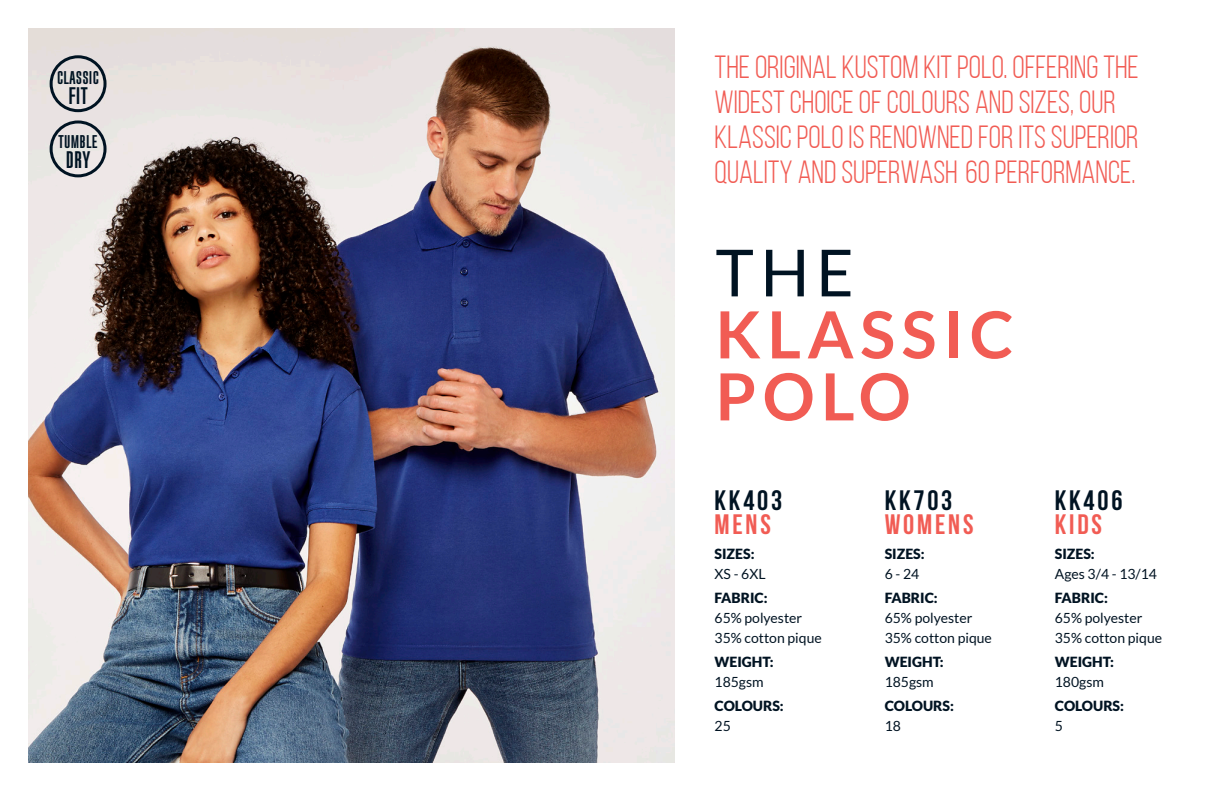
<style>
.page{position:relative;width:1225px;height:791px;background:#fff}
.page>*{position:absolute;margin:0;border:0;box-sizing:border-box;transform-origin:0 0}
.t1{font:700 65px/62px "Lato";letter-spacing:.1em;color:#f15c54}
.t2{font:65px "Lato";color:#001322}
.t3{font:32px/35px "Bebas Neue";color:#f15c54}
.t4{font:700 28px "Bebas Neue";letter-spacing:.1em;color:#001322}
.t5{font:700 28px "Bebas Neue";letter-spacing:.1em;color:#f15c54}
.t6{font:500 24.3px "Ticketbook";letter-spacing:.015em;color:#001322}
.t7{font:500 18.7px "Ticketbook";letter-spacing:.015em;color:#001322}
.t8{font:14px "Lato";color:#001322}
.t9{font:900 14px "Lato";color:#001322}
</style>
<div class="page">
<img style="left:28px;top:28px;width:647px;height:735px">
<div style="left:50px;top:55px;width:56px;height:57px;border:3px solid #001322;border-radius:50%"></div>
<div style="left:50px;top:120px;width:56px;height:57px;border:3px solid #001322;border-radius:50%"></div>
<p class="t7" style="left:57px;top:67px;width:43px">CLASSIC</p>
<p class="t6" style="left:68px;top:82px;width:21px">FIT</p>
<p class="t7" style="left:58px;top:131px;width:41px">TUMBLE</p>
<p class="t6" style="left:66px;top:146px;width:26px">DRY</p>
<p class="t3" style="left:714px;top:49px;width:426px">THE ORIGINAL KUSTOM KIT POLO. OFFERING THE</p>
<p class="t3" style="left:714px;top:84px;width:425px">WIDEST CHOICE OF COLOURS AND SIZES, OUR<br>KLASSIC POLO IS RENOWNED FOR ITS SUPERIOR<br>QUALITY AND SUPERWASH 60 PERFORMANCE.</p>
<p class="t2" style="left:715px;top:237px;width:140px">THE</p>
<p class="t1" style="left:715px;top:303px;width:299px">KLASSIC<br>POLO</p>
<p class="t4" style="left:714px;top:484px;width:69px">KK403</p>
<p class="t5" style="left:714px;top:508px;width:58px">MENS</p>
<p class="t9" style="left:714px;top:546px;width:41px">SIZES:</p>
<p class="t8" style="left:714px;top:566px;width:53px">XS - 6XL</p>
<p class="t9" style="left:714px;top:590px;width:55px">FABRIC:</p>
<p class="t8" style="left:714px;top:610px;width:89px">65% polyester</p>
<p class="t8" style="left:714px;top:630px;width:109px">35% cotton pique</p>
<p class="t9" style="left:714px;top:654px;width:61px">WEIGHT:</p>
<p class="t8" style="left:714px;top:674px;width:51px">185gsm</p>
<p class="t9" style="left:714px;top:698px;width:71px">COLOURS:</p>
<p class="t8" style="left:714px;top:718px;width:18px">25</p>
<p class="t4" style="left:884px;top:484px;width:69px">KK703</p>
<p class="t5" style="left:884px;top:508px;width:90px">WOMENS</p>
<p class="t9" style="left:884px;top:546px;width:41px">SIZES:</p>
<p class="t8" style="left:884px;top:566px;width:36px">6 - 24</p>
<p class="t9" style="left:884px;top:590px;width:55px">FABRIC:</p>
<p class="t8" style="left:884px;top:610px;width:89px">65% polyester</p>
<p class="t8" style="left:884px;top:630px;width:109px">35% cotton pique</p>
<p class="t9" style="left:884px;top:654px;width:61px">WEIGHT:</p>
<p class="t8" style="left:884px;top:674px;width:51px">185gsm</p>
<p class="t9" style="left:884px;top:698px;width:71px">COLOURS:</p>
<p class="t8" style="left:884px;top:718px;width:18px">18</p>
<p class="t4" style="left:1054px;top:484px;width:69px">KK406</p>
<p class="t5" style="left:1054px;top:508px;width:49px">KIDS</p>
<p class="t9" style="left:1054px;top:546px;width:41px">SIZES:</p>
<p class="t8" style="left:1054px;top:566px;width:104px">Ages 3/4 - 13/14</p>
<p class="t9" style="left:1054px;top:590px;width:55px">FABRIC:</p>
<p class="t8" style="left:1054px;top:610px;width:89px">65% polyester</p>
<p class="t8" style="left:1054px;top:630px;width:109px">35% cotton pique</p>
<p class="t9" style="left:1054px;top:654px;width:61px">WEIGHT:</p>
<p class="t8" style="left:1054px;top:674px;width:51px">180gsm</p>
<p class="t9" style="left:1054px;top:698px;width:71px">COLOURS:</p>
<p class="t8" style="left:1054px;top:718px;width:10px">5</p>
</div>
